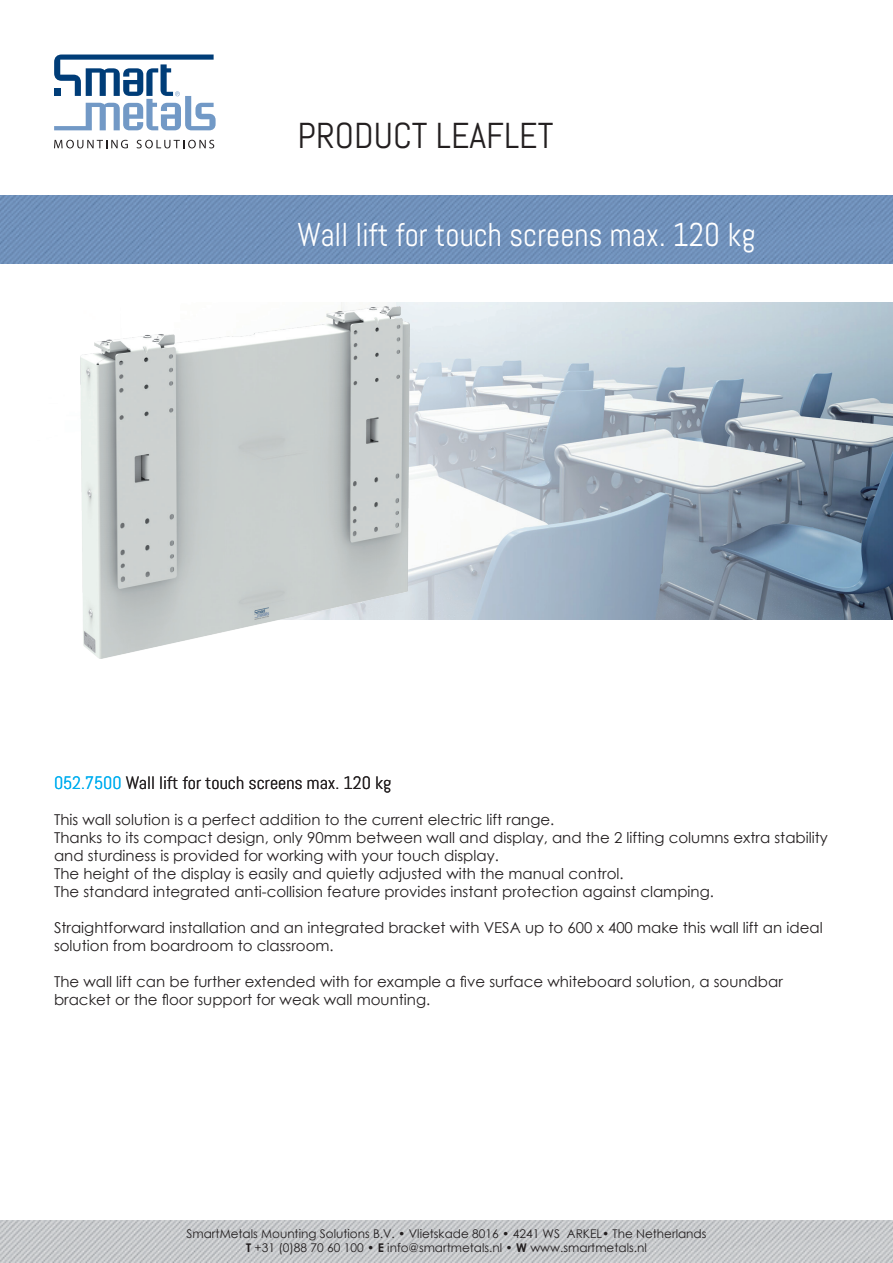
<style>
.page{position:relative;width:893px;height:1263px;background:#fff}
.page>*{position:absolute;margin:0;border:0;box-sizing:border-box;transform-origin:0 0}
.t1{font:36px "Abel";color:#231f20}
.t2{font:33px "Abel";color:#fff;scale:.94 1}
.t3{font:18px "Abel";color:#231f20}
.t4{font:15px/18px "Century Gothic";color:#231f20}
.t5{font:12px/14.4px "Century Gothic";color:#231f20;text-align:center}
.s1{color:#00aeef}
.s2{font-weight:700}
</style>
<div class="page">
<svg style="left:54px;top:140px;width:74px;height:8px"></svg>
<svg style="left:137px;top:140px;width:77px;height:8px"></svg>
<svg style="left:54px;top:55px;width:162px;height:75px"></svg>
<img style="left:0;top:1220px;width:893px;height:43px">
<img style="left:0;top:196px;width:893px;height:68px">
<img style="left:80px;top:303px;width:813px;height:316px">
<img style="left:81px;top:306px;width:329px;height:352px">
<h1 class="t1" style="left:298px;top:112px;width:257px">PRODUCT LEAFLET</h1>
<h2 class="t2" style="left:298px;top:214px;width:489px">Wall lift for touch screens max. 120 kg</h2>
<p class="t3" style="left:54px;top:772px;width:339px"><span class="s1">052.7500</span> Wall lift for touch screens max. 120 kg</p>
<p class="t4" style="left:54px;top:811px;width:775px">This wall solution is a perfect addition to the current electric lift range.<br>Thanks to its compact design, only 90mm between wall and display, and the 2 lifting columns extra stability and sturdiness is provided for working with your touch display.<br>The height of the display is easily and quietly adjusted with the manual control.<br>The standard integrated anti-collision feature provides instant protection against clamping.</p>
<p class="t4" style="left:54px;top:919px;width:770px">Straightforward installation and an integrated bracket with VESA up to 600 x 400 make this wall lift an ideal solution from boardroom to classroom.</p>
<p class="t4" style="left:54px;top:973px;width:730px">The wall lift can be further extended with for example a five surface whiteboard solution, a soundbar bracket or the floor support for weak wall mounting.</p>
<p class="t5" style="left:187px;top:1226px;width:521px">SmartMetals Mounting Solutions B.V. • Vlietskade 8016 • 4241 WS ARKEL• The Netherlands<br><span class="s2">T</span> +31 (0)88 70 60 100 • <span class="s2">E</span> info@smartmetals.nl • <span class="s2">W</span> www.smartmetals.nl</p>
</div>
